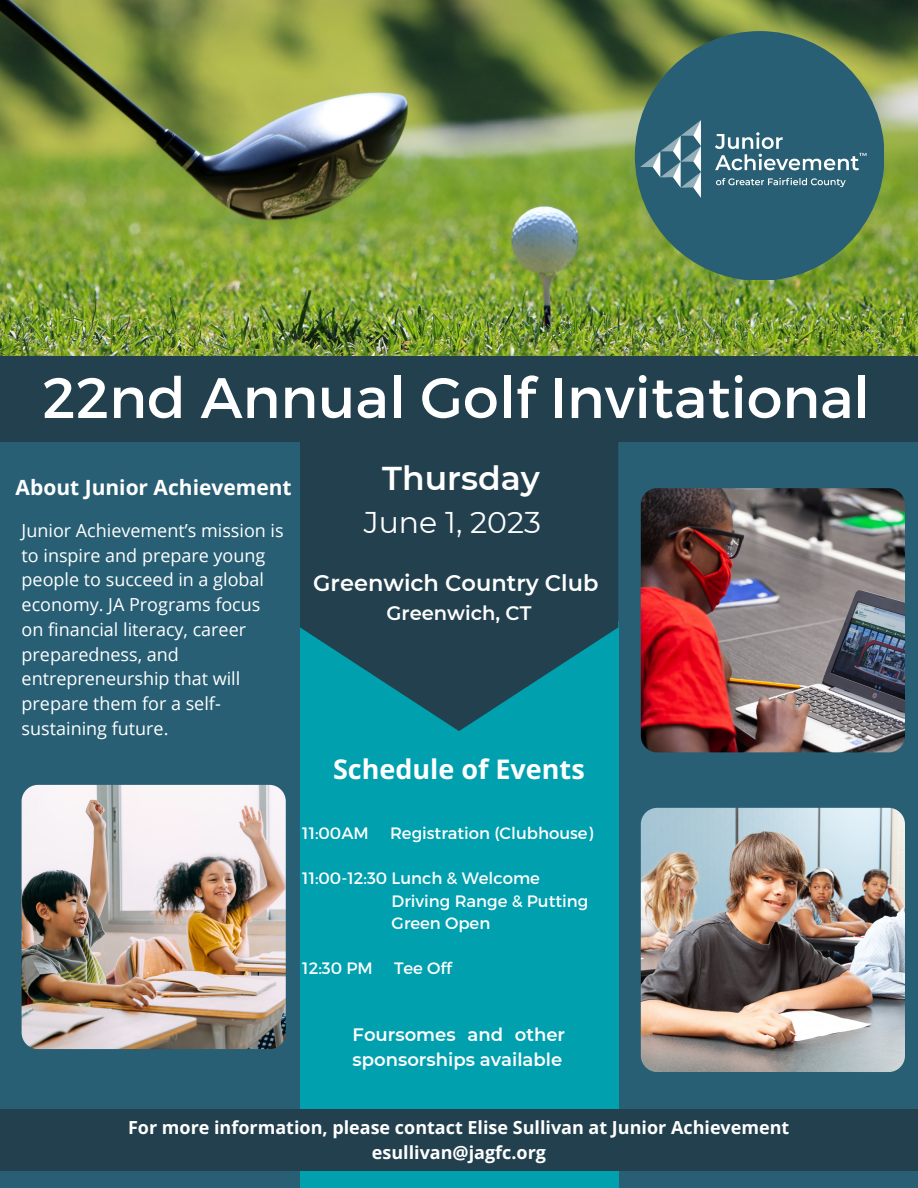
<style>
.page{position:relative;width:918px;height:1188px;background:#285f74}
.page>*{position:absolute;margin:0;border:0;box-sizing:border-box;transform-origin:0 0}
.t1{font:57px "Montserrat";color:#fff}
.t2{font:600 33px "Montserrat";color:#fff}
.t3{font:30px "Montserrat";color:#fff}
.t4{font:700 27px "Open Sans";color:#fff}
.t5{font:600 22.5px "Montserrat";color:#fff}
.t6{font:700 21px "Open Sans";color:#fff}
.t7{font:600 19.5px "Montserrat";color:#fff}
.t8{font:18px/24.8px "Open Sans";color:#fff}
.t9{font:700 18px/24.8px "Open Sans";color:#fff;text-align:center}
.t10{font:600 18px/24.8px "Montserrat";color:#fff}
.t11{font:16.5px/22.5px "Montserrat";color:#fff}
</style>
<div class="page">
<img style="left:0;top:0;width:918px;height:356px">
<div style="left:0;top:356px;width:918px;height:86px;background:#22404d"></div>
<svg style="left:635px;top:31px;width:248px;height:249px"></svg>
<div style="left:300px;top:622px;width:318px;height:566px;background:#00a0af"></div>
<svg style="left:300px;top:442px;width:318px;height:289px;fill:#22404d"></svg>
<img style="left:22px;top:785px;width:264px;height:264px;border-radius:16px">
<img style="left:641px;top:488px;width:264px;height:264px;border-radius:16px">
<img style="left:641px;top:808px;width:264px;height:264px;border-radius:16px">
<div style="left:0;top:1109px;width:918px;height:62px;background:#22404d"></div>
<img style="left:641px;top:121px;width:229px;height:76px">
<h1 class="t1" style="left:42px;top:361px;width:830px">22nd Annual Golf Invitational</h1>
<p class="t6" style="left:16px;top:473px;width:278px">About Junior Achievement</p>
<p class="t8" style="left:22px;top:517px;width:264px">Junior Achievement’s mission is to inspire and prepare young people to succeed in a global economy. JA Programs focus on financial literacy, career preparedness, and entrepreneurship that will prepare them for a self&shy;sustaining future.</p>
<h2 class="t2" style="left:382px;top:458px;width:159px">Thursday</h2>
<h3 class="t3" style="left:364px;top:504px;width:179px">June 1, 2023</h3>
<p class="t5" style="left:313px;top:570px;width:287px">Greenwich Country Club</p>
<p class="t7" style="left:387px;top:601px;width:146px">Greenwich, CT</p>
<h3 class="t4" style="left:333px;top:750px;width:253px">Schedule of Events</h3>
<p class="t11" style="left:302px;top:821px;width:68px">11:00AM</p>
<p class="t11" style="left:390px;top:821px;width:205px">Registration (Clubhouse)</p>
<p class="t11" style="left:392px;top:866px;width:198px;text-indent:-89px">11:00-12:30 Lunch &amp; Welcome<br>Driving Range &amp; Putting<br>Green Open</p>
<p class="t11" style="left:302px;top:956px;width:72px">12:30 PM</p>
<p class="t11" style="left:394px;top:956px;width:59px">Tee Off</p>
<p class="t10" style="left:353px;top:1022px;width:214px">Foursomes and other sponsorships available</p>
<p class="t9" style="left:128px;top:1115px;width:663px">For more information, please contact Elise Sullivan at Junior Achievement esullivan@jagfc.org</p>
</div>
